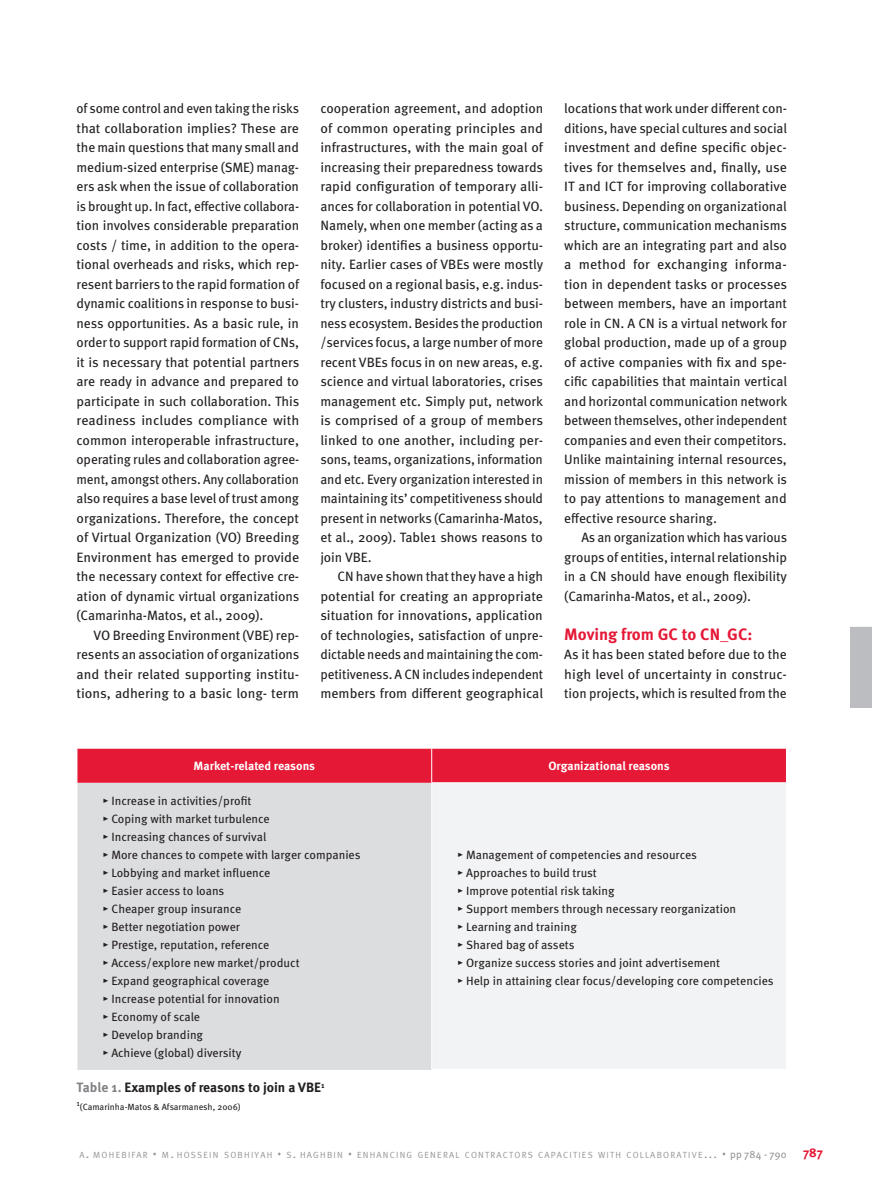
<style>
.page{position:relative;width:872px;height:1204px;background:#fff}
.page>*{position:absolute;margin:0;border:0;box-sizing:border-box;transform-origin:0 0}
._1_1_1_naslov_2_11_1{font:700 16.5px "Meta Pro";color:#e51836}
.Bodytext_9_13{font:13.5px/19.5px "Meta Pro";letter-spacing:-.01em;color:#231f20;text-align:justify}
.Prvi_paragraf{font:13.5px/19.5px "Meta Pro";color:#231f20;text-align:justify}
.t1{font:700 13.5px "Meta Pro";color:#231f20}
.t2{font:700 12.75px "Meta";color:#e51836}
.tekst_tu_tablici{font:12px "Meta Pro";letter-spacing:-.005em;color:#231f20}
.tekst_tu_tablici-2{font:700 12px "Meta Pro";letter-spacing:-.005em;color:#fff}
.t3{font:9px "Meta Pro";color:#231f20}
.t4{font:8.85px "Meta Normal";letter-spacing:.145em;color:#939598}
.t5{font:7.8px "Meta Pro";color:#231f20}
.s1{color:#808285}
.s2{font-size:12.75px}
.s3{font-family:"Santana";font-weight:900;font-stretch:condensed;font-size:12.75px}
.s4{font-family:"Meta";font-size:10.5px}
</style>
<div class="page">
<div style="left:78px;top:748px;width:708px;height:34px;background:#e51836"></div>
<div style="left:77px;top:782px;width:355px;height:287px;background:#dcdddf"></div>
<div style="left:432px;top:782px;width:354px;height:287px;background:#f2f3f4"></div>
<hr style="left:431px;top:748px;width:1px;height:34px;background:#fff">
<hr style="left:77px;top:782px;width:1px;height:287px;background:#fff">
<hr style="left:431px;top:783px;width:1px;height:286px;background:#fff">
<hr style="left:431px;top:782px;width:356px;height:1px;background:#fff">
<div style="left:850px;top:626px;width:22px;height:84px;background:#bcbdc0"></div>
<hr style="left:836px;top:708px;width:36px;height:3px;background:#fff">
<p class="Bodytext_9_13" style="left:77px;top:99px;width:225px">of some control and even taking the risks that collaboration implies? These are the main questions that many small and medium-sized enterprise (SME) manag&shy;ers ask when the issue of collaboration is brought up. In fact, effective collabora&shy;tion involves considerable preparation costs / time, in addition to the opera&shy;tional overheads and risks, which rep&shy;resent barriers to the rapid formation of dynamic coalitions in response to busi&shy;ness opportunities. As a basic rule, in order to support rapid formation of CNs, it is necessary that potential partners are ready in advance and prepared to participate in such collaboration. This readiness includes compliance with common interoperable infrastructure, operating rules and collaboration agree&shy;ment, amongst others. Any collaboration also requires a base level of trust among organizations. Therefore, the concept of Virtual Organization (VO) Breeding Environment has emerged to provide the necessary context for effective cre&shy;ation of dynamic virtual organizations (Camarinha-Matos, et al., 2009).</p>
<p class="Bodytext_9_13" style="left:77px;top:626px;width:224px;text-indent:17px">VO Breeding Environment (VBE) rep&shy;resents an association of organizations and their related supporting institu&shy;tions, adhering to a basic long- term</p>
<p class="Bodytext_9_13" style="left:320px;top:99px;width:225px">cooperation agreement, and adoption of common operating principles and infrastructures, with the main goal of increasing their preparedness towards rapid configuration of temporary alli&shy;ances for collaboration in potential VO.<br>Namely, when one member (acting as a broker) identifies a business opportu&shy;nity. Earlier cases of VBEs were mostly focused on a regional basis, e.g. indus&shy;try clusters, industry districts and busi&shy;ness ecosystem. Besides the production /services focus, a large number of more recent VBEs focus in on new areas, e.g. science and virtual laboratories, crises management etc. Simply put, network is comprised of a group of members linked to one another, including per&shy;sons, teams, organizations, information and etc. Every organization interested in maintaining its’ competitiveness should present in networks (Camarinha-Matos, et al., 2009). Table1 shows reasons to join VBE.</p>
<p class="Bodytext_9_13" style="left:320px;top:567px;width:224px;text-indent:17px">CN have shown that they have a high potential for creating an appropriate situation for innovations, application of technologies, satisfaction of unpre&shy;dictable needs and maintaining the com&shy;petitiveness. A CN includes independent members from different geographical</p>
<p class="Bodytext_9_13" style="left:564px;top:99px;width:225px">locations that work under different con&shy;ditions, have special cultures and social investment and define specific objec&shy;tives for themselves and, finally, use IT and ICT for improving collaborative business. Depending on organizational structure, communication mechanisms which are an integrating part and also a method for exchanging informa&shy;tion in dependent tasks or processes between members, have an important role in CN. A CN is a virtual network for global production, made up of a group of active companies with fix and spe&shy;cific capabilities that maintain vertical and horizontal communication network between themselves, other independent companies and even their competitors.<br>Unlike maintaining internal resources, mission of members in this network is to pay attentions to management and effective resource sharing.</p>
<p class="Bodytext_9_13" style="left:564px;top:528px;width:224px;text-indent:17px">As an organization which has various groups of entities, internal relationship in a CN should have enough flexibility (Camarinha-Matos, et al., 2009).</p>
<p class="_1_1_1_naslov_2_11_1" style="left:564px;top:623px;width:190px">Moving from GC to CN_GC:</p>
<p class="Prvi_paragraf" style="left:564px;top:645px;width:224px">As it has been stated before due to the high level of uncertainty in construc&shy;tion projects, which is resulted from the</p>
<p class="tekst_tu_tablici-2" style="left:194px;top:758px;width:123px">Market-related reasons</p>
<p class="tekst_tu_tablici-2" style="left:548px;top:758px;width:123px">Organizational reasons</p>
<p class="tekst_tu_tablici" style="left:102px;top:792px;width:150px">▸ Increase in activities/profit</p>
<p class="tekst_tu_tablici" style="left:102px;top:810px;width:169px">▸ Coping with market turbulence</p>
<p class="tekst_tu_tablici" style="left:102px;top:828px;width:165px">▸ Increasing chances of survival</p>
<p class="tekst_tu_tablici" style="left:102px;top:846px;width:260px">▸ More chances to compete with larger companies</p>
<p class="tekst_tu_tablici" style="left:102px;top:864px;width:169px">▸ Lobbying and market influence</p>
<p class="tekst_tu_tablici" style="left:102px;top:882px;width:123px">▸ Easier access to loans</p>
<p class="tekst_tu_tablici" style="left:102px;top:900px;width:140px">▸ Cheaper group insurance</p>
<p class="tekst_tu_tablici" style="left:102px;top:918px;width:139px">▸ Better negotiation power</p>
<p class="tekst_tu_tablici" style="left:102px;top:936px;width:168px">▸ Prestige, reputation, reference</p>
<p class="tekst_tu_tablici" style="left:102px;top:954px;width:199px">▸ Access/explore new market/product</p>
<p class="tekst_tu_tablici" style="left:102px;top:972px;width:168px">▸ Expand geographical coverage</p>
<p class="tekst_tu_tablici" style="left:102px;top:990px;width:179px">▸ Increase potential for innovation</p>
<p class="tekst_tu_tablici" style="left:102px;top:1008px;width:99px">▸ Economy of scale</p>
<p class="tekst_tu_tablici" style="left:102px;top:1026px;width:102px">▸ Develop branding</p>
<p class="tekst_tu_tablici" style="left:102px;top:1044px;width:141px">▸ Achieve (global) diversity</p>
<p class="tekst_tu_tablici" style="left:457px;top:846px;width:241px">▸ Management of competencies and resources</p>
<p class="tekst_tu_tablici" style="left:457px;top:864px;width:141px">▸ Approaches to build trust</p>
<p class="tekst_tu_tablici" style="left:457px;top:882px;width:159px">▸ Improve potential risk taking</p>
<p class="tekst_tu_tablici" style="left:457px;top:900px;width:280px">▸ Support members through necessary reorganization</p>
<p class="tekst_tu_tablici" style="left:457px;top:918px;width:121px">▸ Learning and training</p>
<p class="tekst_tu_tablici" style="left:457px;top:936px;width:119px">▸ Shared bag of assets</p>
<p class="tekst_tu_tablici" style="left:457px;top:954px;width:264px">▸ Organize success stories and joint advertisement</p>
<p class="tekst_tu_tablici" style="left:457px;top:972px;width:318px">▸ Help in attaining clear focus/developing core competencies</p>
<p class="t1" style="left:77px;top:1079px;width:249px"><span class="s1">Table 1.</span> Examples of reasons to join a VBE<sup>1</sup></p>
<p class="t5" style="left:77px;top:1098px;width:5px">1</p>
<p class="t3" style="left:80px;top:1101px;width:162px">(Camarinha-Matos &amp; Afsarmanesh, 2006)</p>
<p class="t4" style="left:80px;top:1149px;width:708px">A<span class="s2">.</span> MOHEBIFAR <span class="s3">·</span> M<span class="s2">.</span> HOSSEIN SOBHIYAH <span class="s3">·</span> S<span class="s2">.</span> HAGHBIN <span class="s3">·</span> ENHANCING GENERAL CONTRACTORS CAPACITIES WITH COLLABORATIVE<span class="s2">...</span> <span class="s3">·</span> <span class="s4">pp</span> <span class="s4">784 - 790</span></p>
<p class="t2" style="left:803px;top:1144px;width:21px">787</p>
</div>
